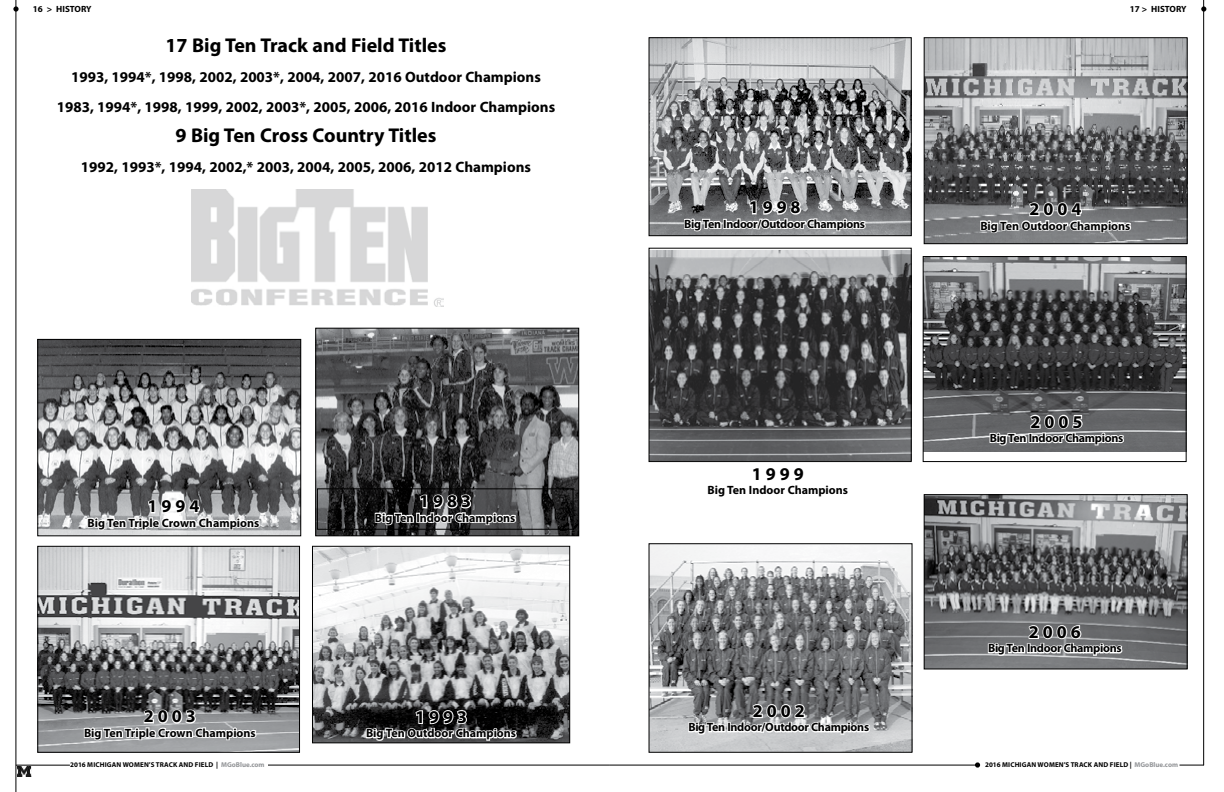
<style>
.page{position:relative;width:1224px;height:792px;background:#fff}
.page>*{position:absolute;margin:0;border:0;box-sizing:border-box;transform-origin:0 0}
.t1{font:700 20px "Myriad Pro";color:#000}
.t2{font:700 18px "Myriad Pro";color:#000}
.t3{font:700 15px/30px "Myriad Pro";color:#000;text-align:center}
.t4{font:700 12px "Myriad Pro";letter-spacing:-.005em;color:#000}
.t5{font:700 12px "Myriad Pro";letter-spacing:-.025em;color:#000}
.t6{font:700 9px "Myriad Pro";color:#000}
.t7{font:700 7px "Myriad Pro";letter-spacing:.02em;color:#000}
.s1{font-size:12px}
.s2{color:#939598}
</style>
<div class="page">
<img style="left:17px;top:766px;width:15px;height:10px">
<hr style="left:16px;top:0;width:1px;height:792px;background:#000">
<hr style="left:610px;top:765px;width:368px;height:1px;background:#000">
<hr style="left:16px;top:765px;width:54px;height:1px;background:#000">
<svg style="left:13px;top:6px;width:6px;height:6px"></svg>
<svg style="left:975px;top:762px;width:5px;height:6px"></svg>
<hr style="left:268px;top:765px;width:342px;height:1px;background:#000">
<svg style="left:1180px;top:765px;width:24px;height:1px"></svg>
<hr style="left:1203px;top:0;width:1px;height:765px;background:#000">
<svg style="left:1201px;top:6px;width:5px;height:6px"></svg>
<img style="left:192px;top:189px;width:252px;height:117px">
<img style="left:314px;top:548px;width:254px;height:193px">
<div style="left:312px;top:546px;width:258px;height:197px;border:1px solid #000"></div>
<svg style="left:365px;top:695px;width:153px;height:71px"></svg>
<img style="left:39px;top:341px;width:260px;height:193px">
<div style="left:37px;top:339px;width:264px;height:197px;border:1px solid #000"></div>
<svg style="left:86px;top:496px;width:175px;height:50px"></svg>
<img style="left:651px;top:39px;width:259px;height:195px">
<div style="left:649px;top:37px;width:263px;height:199px;border:1px solid #000"></div>
<svg style="left:683px;top:186px;width:184px;height:62px"></svg>
<img style="left:317px;top:330px;width:260px;height:204px">
<div style="left:315px;top:328px;width:264px;height:208px;border:1px solid #000"></div>
<svg style="left:373px;top:479px;width:144px;height:111px"></svg>
<div style="left:317px;top:488px;width:257px;height:42px;border:1px solid #000"></div>
<img style="left:651px;top:251px;width:259px;height:209px">
<div style="left:649px;top:248px;width:263px;height:214px;border:1px solid #000"></div>
<svg style="left:706px;top:452px;width:144px;height:11px;background:#6e6f71"></svg>
<img style="left:39px;top:548px;width:259px;height:203px">
<div style="left:37px;top:546px;width:263px;height:207px;border:1px solid #000"></div>
<svg style="left:83px;top:706px;width:175px;height:47px"></svg>
<img style="left:651px;top:545px;width:260px;height:206px">
<div style="left:649px;top:543px;width:264px;height:210px;border:1px solid #000"></div>
<svg style="left:687px;top:689px;width:184px;height:77px"></svg>
<img style="left:926px;top:39px;width:260px;height:203px">
<div style="left:924px;top:37px;width:264px;height:207px;border:1px solid #000"></div>
<svg style="left:979px;top:187px;width:153px;height:58px;background:#88898b"></svg>
<img style="left:925px;top:258px;width:260px;height:194px">
<div style="left:923px;top:256px;width:264px;height:206px;border:1px solid #000"></div>
<svg style="left:988px;top:400px;width:137px;height:63px"></svg>
<img style="left:926px;top:496px;width:260px;height:171px">
<div style="left:924px;top:494px;width:264px;height:175px;border:1px solid #000"></div>
<svg style="left:987px;top:610px;width:136px;height:60px;background:#909193"></svg>
<p class="t6" style="left:14px;top:4px;width:79px"><span class="s1">•</span> 16 &gt; HISTORY</p>
<p class="t6" style="left:1130px;top:4px;width:58px">17 &gt; HISTORY</p>
<h1 class="t1" style="left:166px;top:32px;width:282px">17 Big Ten Track and Field Titles</h1>
<p class="t3" style="left:57px;top:62px;width:500px">1993, 1994*, 1998, 2002, 2003*, 2004, 2007, 2016 Outdoor Champions<br>1983, 1994*, 1998, 1999, 2002, 2003*, 2005, 2006, 2016 Indoor Champions</p>
<h1 class="t1" style="left:176px;top:122px;width:262px">9 Big Ten Cross Country Titles</h1>
<p class="t3" style="left:81px;top:152px;width:452px">1992, 1993*, 1994, 2002,* 2003, 2004, 2005, 2006, 2012 Champions</p>
<p class="t2" style="left:147px;top:495px;width:53px">1 9 9 4</p>
<p class="t4" style="left:88px;top:515px;width:173px">Big Ten Triple Crown Champions</p>
<p class="t2" style="left:144px;top:705px;width:53px">2 0 0 3</p>
<p class="t4" style="left:84px;top:725px;width:173px">Big Ten Triple Crown Champions</p>
<p class="t2" style="left:419px;top:490px;width:53px">1 9 8 3</p>
<p class="t4" style="left:375px;top:510px;width:142px">Big Ten Indoor Champions</p>
<p class="t2" style="left:415px;top:705px;width:53px">1 9 9 3</p>
<p class="t4" style="left:366px;top:726px;width:152px">Big Ten Outdoor Champions</p>
<p class="t2" style="left:749px;top:196px;width:53px">1 9 9 8</p>
<p class="t5" style="left:684px;top:216px;width:182px">Big Ten Indoor/Outdoor Champions</p>
<p class="t2" style="left:752px;top:462px;width:53px">1 9 9 9</p>
<p class="t4" style="left:708px;top:483px;width:142px">Big Ten Indoor Champions</p>
<p class="t2" style="left:753px;top:699px;width:53px">2 0 0 2</p>
<p class="t5" style="left:688px;top:720px;width:182px">Big Ten Indoor/Outdoor Champions</p>
<p class="t2" style="left:1029px;top:197px;width:53px">2 0 0 4</p>
<p class="t4" style="left:980px;top:218px;width:152px">Big Ten Outdoor Champions</p>
<p class="t2" style="left:1031px;top:410px;width:53px">2 0 0 5</p>
<p class="t5" style="left:990px;top:430px;width:135px">Big Ten Indoor Champions</p>
<p class="t2" style="left:1029px;top:620px;width:53px">2 0 0 6</p>
<p class="t5" style="left:988px;top:641px;width:135px">Big Ten Indoor Champions</p>
<p class="t7" style="left:70px;top:760px;width:196px">2016 Michigan women’s Track and field | <span class="s2">MGoBlue.com</span></p>
<p class="t7" style="left:976px;top:760px;width:38px"><span class="s1">•</span> 2016 MICHIGAN</p>
<p class="t7" style="left:1038px;top:760px;width:142px">women’s track and field | <span class="s2">MGoBlue.com</span></p>
</div>
